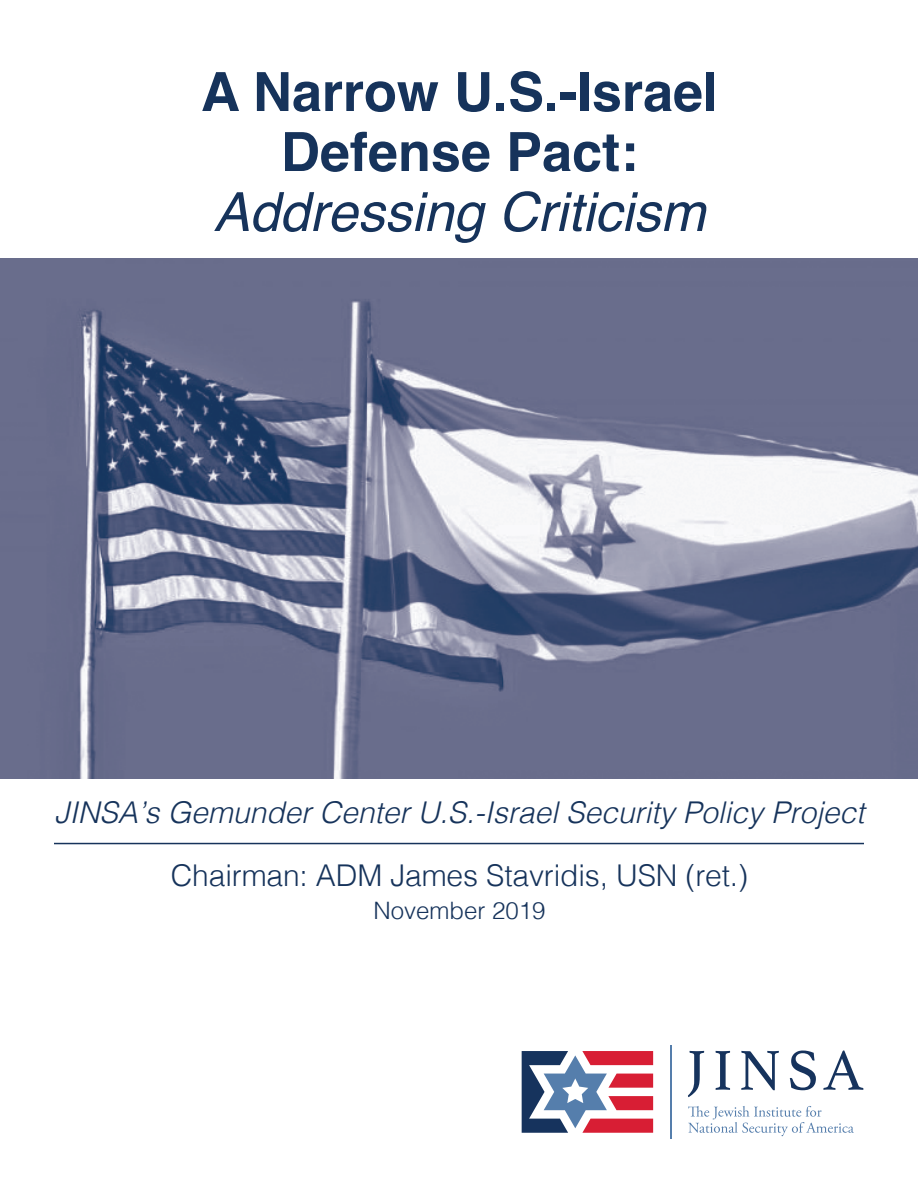
<style>
.page{position:relative;width:918px;height:1188px;background:#fff}
.page>*{position:absolute;margin:0;border:0;box-sizing:border-box;transform-origin:0 0}
.t1{font:700 54px/60px "Helvetica";color:#16335b;text-align:center}
.t2{font:italic 54px "Helvetica";color:#16335b}
.t3{font:italic 300 30px "Helvetica";color:#16335b}
.t4{font:300 30px "Helvetica";letter-spacing:-.005em;color:#16335b}
.t5{font:300 24px "Helvetica";color:#16335b}
</style>
<div class="page">
<svg style="left:688px;top:1051px;width:16px;height:46px"></svg>
<svg style="left:716px;top:1051px;width:14px;height:39px"></svg>
<svg style="left:741px;top:1051px;width:38px;height:39px"></svg>
<svg style="left:790px;top:1051px;width:26px;height:39px"></svg>
<svg style="left:823px;top:1050px;width:40px;height:40px"></svg>
<svg style="left:688px;top:1106px;width:166px;height:30px"></svg>
<hr style="left:670px;top:1045px;width:2px;height:93px;background:#557eac">
<svg style="left:522px;top:1051px;width:131px;height:82px"></svg>
<hr style="left:54px;top:843px;width:810px;height:1px;background:#16335b">
<img style="left:0;top:259px;width:918px;height:520px">
<h1 class="t1" style="left:201px;top:63px;width:519px">A Narrow U.S.-Israel<br>Defense Pact:</h1>
<h1 class="t2" style="left:213px;top:170px;width:494px">Addressing Criticism</h1>
<p class="t3" style="left:54px;top:787px;width:812px">JINSA’s Gemunder Center U.S.-Israel Security Policy Project</p>
<p class="t4" style="left:171px;top:850px;width:579px">Chairman: ADM James Stavridis, USN (ret.)</p>
<p class="t5" style="left:373px;top:890px;width:174px">November 2019</p>
</div>
